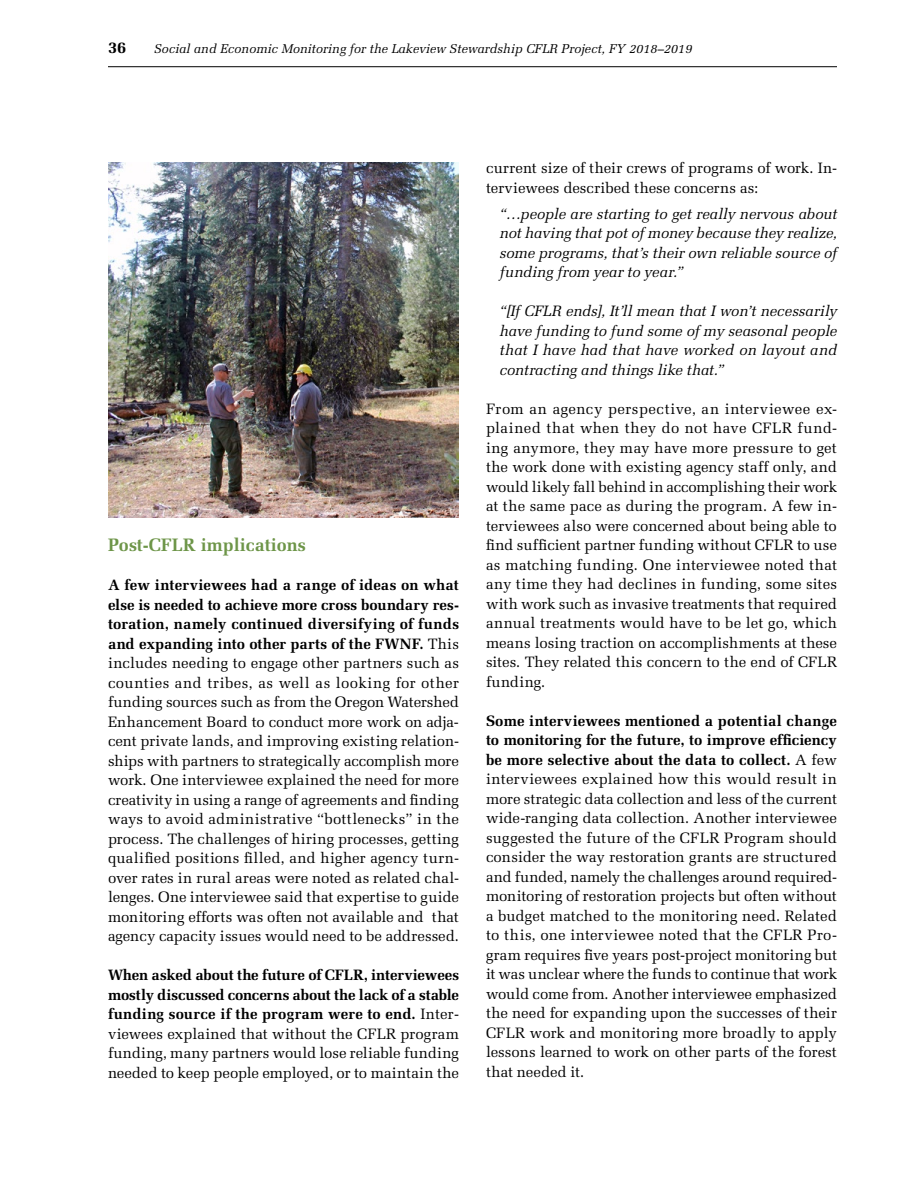
<style>
.page{position:relative;width:918px;height:1188px;background:#fff}
.page>*{position:absolute;margin:0;border:0;box-sizing:border-box;transform-origin:0 0}
.t1{font:700 18px "Melior";color:#6d9548}
.t2{font:700 16.5px "Melior";color:#000}
.t3{font:15px/19.5px "Melior";color:#000;text-align:justify}
.t4{font:italic 15px/19.5px "Melior";color:#000;text-align:justify}
.t5{font:italic 12.75px "Melior";color:#000}
.s1{font-weight:700}
</style>
<div class="page">
<hr style="left:108px;top:66px;width:729px;height:1px;background:#000">
<img style="left:108px;top:162px;width:351px;height:356px">
<p class="t2" style="left:108px;top:37px;width:20px">36</p>
<p class="t5" style="left:154px;top:41px;width:540px">Social and Economic Monitoring for the Lakeview Stewardship CFLR Project, FY 2018–2019</p>
<p class="t1" style="left:108px;top:534px;width:199px">Post-CFLR implications</p>
<p class="t3" style="left:108px;top:575px;width:353px"><span class="s1">A few interviewees had a range of ideas on what else is needed to achieve more cross boundary res&shy;toration, namely continued diversifying of funds and expanding into other parts of the FWNF.</span> This includes needing to engage other partners such as counties and tribes, as well as looking for other funding sources such as from the Oregon Watershed Enhancement Board to conduct more work on adja&shy;cent private lands, and improving existing relation&shy;ships with partners to strategically accomplish more work. One interviewee explained the need for more creativity in using a range of agreements and finding ways to avoid administrative “bottlenecks” in the process. The challenges of hiring processes, getting qualified positions filled, and higher agency turn&shy;over rates in rural areas were noted as related chal&shy;lenges. One interviewee said that expertise to guide monitoring efforts was often not available and that agency capacity issues would need to be addressed.</p>
<p class="t3" style="left:108px;top:965px;width:353px"><span class="s1">When asked about the future of CFLR, interviewees mostly discussed concerns about the lack of a stable funding source if the program were to end.</span> Inter&shy;viewees explained that without the CFLR program funding, many partners would lose reliable funding needed to keep people employed, or to maintain the</p>
<p class="t3" style="left:486px;top:158px;width:352px">current size of their crews of programs of work. In&shy;terviewees described these concerns as:</p>
<p class="t4" style="left:500px;top:204px;width:339px">“…people are starting to get really nervous about not having that pot of money because they realize, some programs, that’s their own reliable source of funding from year to year.”</p>
<p class="t4" style="left:500px;top:302px;width:339px">“[If CFLR ends], It’ll mean that I won’t necessarily have funding to fund some of my seasonal people that I have had that have worked on layout and contracting and things like that.”</p>
<p class="t3" style="left:486px;top:399px;width:353px">From an agency perspective, an interviewee ex&shy;plained that when they do not have CFLR fund&shy;ing anymore, they may have more pressure to get the work done with existing agency staff only, and would likely fall behind in accomplishing their work at the same pace as during the program. A few in&shy;terviewees also were concerned about being able to find sufficient partner funding without CFLR to use as matching funding. One interviewee noted that any time they had declines in funding, some sites with work such as invasive treatments that required annual treatments would have to be let go, which means losing traction on accomplishments at these sites. They related this concern to the end of CFLR funding.</p>
<p class="t3" style="left:486px;top:711px;width:353px"><span class="s1">Some interviewees mentioned a potential change to monitoring for the future, to improve efficiency be more selective about the data to collect.</span> A few interviewees explained how this would result in more strategic data collection and less of the current wide-ranging data collection. Another interviewee suggested the future of the CFLR Program should consider the way restoration grants are structured and funded, namely the challenges around required&shy;monitoring of restoration projects but often without a budget matched to the monitoring need. Related to this, one interviewee noted that the CFLR Pro&shy;gram requires five years post-project monitoring but it was unclear where the funds to continue that work would come from. Another interviewee emphasized the need for expanding upon the successes of their CFLR work and monitoring more broadly to apply lessons learned to work on other parts of the forest that needed it.</p>
</div>
